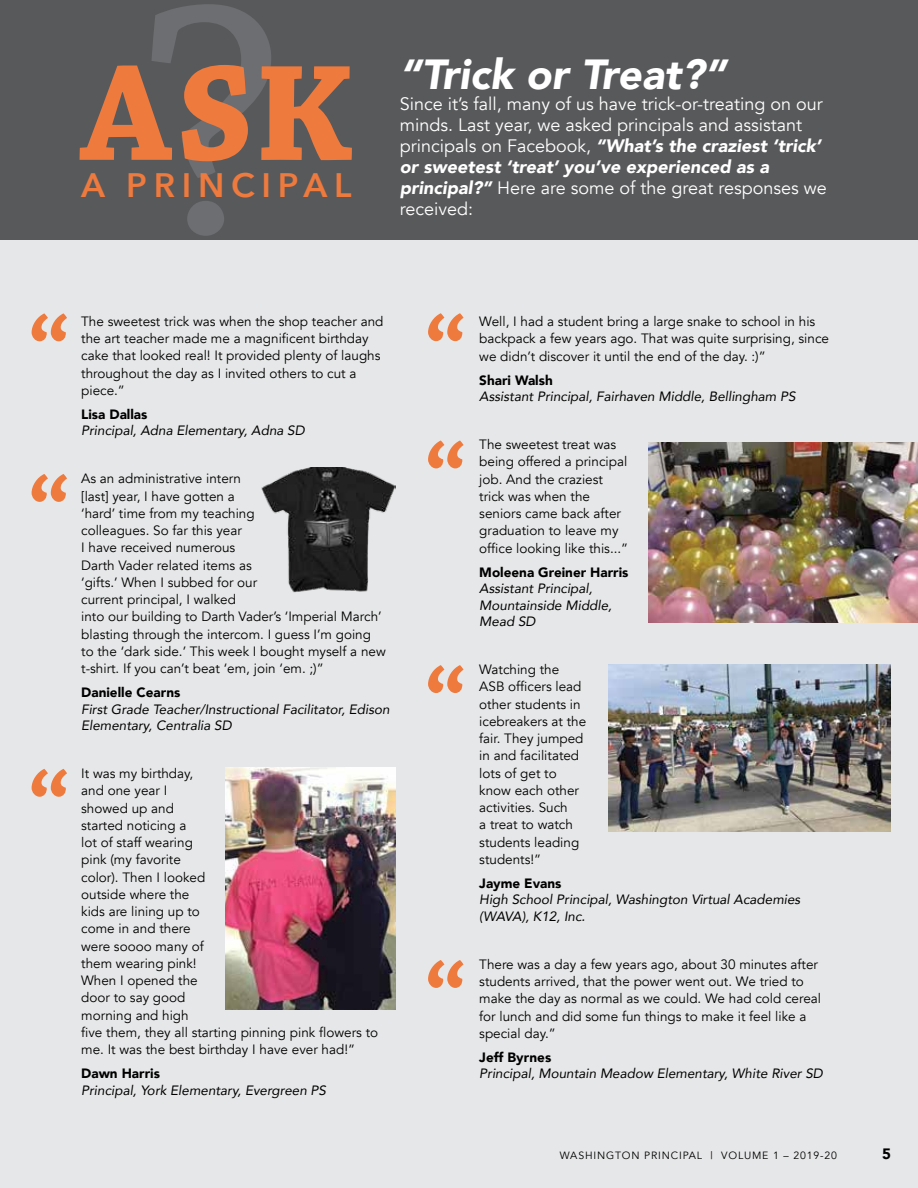
<style>
.page{position:relative;width:918px;height:1188px;background:#fff}
.page>*{position:absolute;margin:0;border:0;box-sizing:border-box;transform-origin:0 0}
.t1{font:346.2px "Chaparral Pro";color:#6d6e71}
.t2{font:700 143.85px "Chaparral Pro";color:#ee7a3e}
.t3{font:700 88.5px/160.5px "Chaparral Pro";color:#ee7a3e}
.t4{font:italic 900 42px "Avenir";color:#fff}
.t5{font:600 33.9px "Avenir Next";letter-spacing:.2em;color:#ee7a3e}
.t6{font:18px/21px "Avenir";color:#fff}
.t7{font:900 15px "Avenir";color:#000}
.t8{font:13.5px/17.2px "Avenir";color:#000}
.t9{font:italic 13.5px/16.5px "Avenir";color:#000}
.t10{font:900 13.5px "Avenir";color:#000}
.t11{font:10.5px "Avenir";letter-spacing:.08em;color:#000}
.s1{font-weight:900;font-style:italic}
</style>
<div class="page">
<div style="left:0;top:240px;width:918px;height:948px;background:#e6e7e8"></div>
<div style="left:0;top:0;width:918px;height:240px;background:#58595b"></div>
<img style="left:225px;top:768px;width:171px;height:242px">
<img style="left:649px;top:442px;width:269px;height:181px">
<img style="left:608px;top:664px;width:283px;height:167px">
<img style="left:261px;top:468px;width:135px;height:125px">
<h1 class="t1" style="left:138px;top:-69px;width:149px">?</h1>
<h2 class="t2" style="left:81px;top:30px;width:272px">ASK</h2>
<h3 class="t5" style="left:81px;top:156px;width:272px">A PRINCIPAL</h3>
<h3 class="t4" style="left:400px;top:40px;width:328px">“Trick or Treat?”</h3>
<p class="t6" style="left:400px;top:94px;width:429px">Since it’s fall, many of us have trick-or-treating on our minds. Last year, we asked principals and assistant principals on Facebook, <span class="s1">“What’s the craziest ‘trick’ or sweetest ‘treat’ you’ve experienced as a principal?”</span> Here are some of the great responses we received:</p>
<h3 class="t3" style="left:27px;top:272px;width:44px">“ “</h3>
<h3 class="t3" style="left:27px;top:727px;width:44px">“</h3>
<p class="t8" style="left:81px;top:313px;width:304px">The sweetest trick was when the shop teacher and the art teacher made me a magnificent birthday cake that looked real! It provided plenty of laughs throughout the day as I invited others to cut a piece.”</p>
<p class="t10" style="left:81px;top:403px;width:68px">Lisa Dallas</p>
<p class="t9" style="left:81px;top:422px;width:225px">Principal, Adna Elementary, Adna SD</p>
<p class="t8" style="left:81px;top:470px;width:306px">As an administrative intern<br>[last] year, I have gotten a<br>‘hard’ time from my teaching<br>colleagues. So far this year<br>I have received numerous<br>Darth Vader related items as<br>‘gifts.’ When I subbed for our<br>current principal, I walked<br>into our building to Darth Vader’s ‘Imperial March’ blasting through the intercom. I guess I’m going to the ‘dark side.’ This week I bought myself a new t-shirt. If you can’t beat ‘em, join ‘em. ;)”</p>
<p class="t10" style="left:81px;top:681px;width:101px">Danielle Cearns</p>
<p class="t9" style="left:81px;top:701px;width:310px">First Grade Teacher/Instructional Facilitator, Edison<br>Elementary, Centralia SD</p>
<p class="t8" style="left:81px;top:765px;width:298px">It was my birthday,<br>and one year I<br>showed up and<br>started noticing a<br>lot of staff wearing<br>pink (my favorite<br>color). Then I looked<br>outside where the<br>kids are lining up to<br>come in and there<br>were soooo many of<br>them wearing pink!<br>When I opened the<br>door to say good<br>morning and high<br>five them, they all starting pinning pink flowers to me. It was the best birthday I have ever had!”</p>
<p class="t10" style="left:81px;top:1062px;width:80px">Dawn Harris</p>
<p class="t9" style="left:81px;top:1082px;width:246px">Principal, York Elementary, Evergreen PS</p>
<h3 class="t3" style="left:423px;top:272px;width:44px">“</h3>
<h3 class="t3" style="left:423px;top:399px;width:44px">“</h3>
<h3 class="t3" style="left:423px;top:624px;width:44px">“</h3>
<h3 class="t3" style="left:423px;top:919px;width:44px">“</h3>
<p class="t8" style="left:479px;top:313px;width:351px">Well, I had a student bring a large snake to school in his backpack a few years ago. That was quite surprising, since we didn’t discover it until the end of the day. :)”</p>
<p class="t10" style="left:479px;top:368px;width:75px">Shari Walsh</p>
<p class="t9" style="left:479px;top:388px;width:318px">Assistant Principal, Fairhaven Middle, Bellingham PS</p>
<p class="t8" style="left:479px;top:436px;width:151px">The sweetest treat was being offered a principal job. And the craziest trick was when the seniors came back after graduation to leave my office looking like this...”</p>
<p class="t10" style="left:479px;top:560px;width:151px">Moleena Greiner Harris</p>
<p class="t9" style="left:479px;top:580px;width:134px">Assistant Principal,<br>Mountainside Middle,<br>Mead SD</p>
<p class="t8" style="left:479px;top:661px;width:108px">Watching the<br>ASB officers lead other students in icebreakers at the fair. They jumped in and facilitated lots of get to know each other activities. Such<br>a treat to watch students leading students!”</p>
<p class="t10" style="left:479px;top:872px;width:84px">Jayme Evans</p>
<p class="t9" style="left:479px;top:891px;width:323px">High School Principal, Washington Virtual Academies (WAVA), K12, Inc.</p>
<p class="t8" style="left:479px;top:956px;width:343px">There was a day a few years ago, about 30 minutes after students arrived, that the power went out. We tried to make the day as normal as we could. We had cold cereal for lunch and did some fun things to make it feel like a special day.”</p>
<p class="t10" style="left:479px;top:1046px;width:73px">Jeff Byrnes</p>
<p class="t9" style="left:479px;top:1065px;width:345px">Principal, Mountain Meadow Elementary, White River SD</p>
<p class="t11" style="left:556px;top:1150px;width:155px">WASHINGTON PRINCIPAL |</p>
<p class="t7" style="left:882px;top:1142px;width:10px">5</p>
<p class="t11" style="left:560px;top:1149px;width:279px">WASHINGTON PRINCIPAL | VOLUME 1 – 2019-20</p>
</div>
